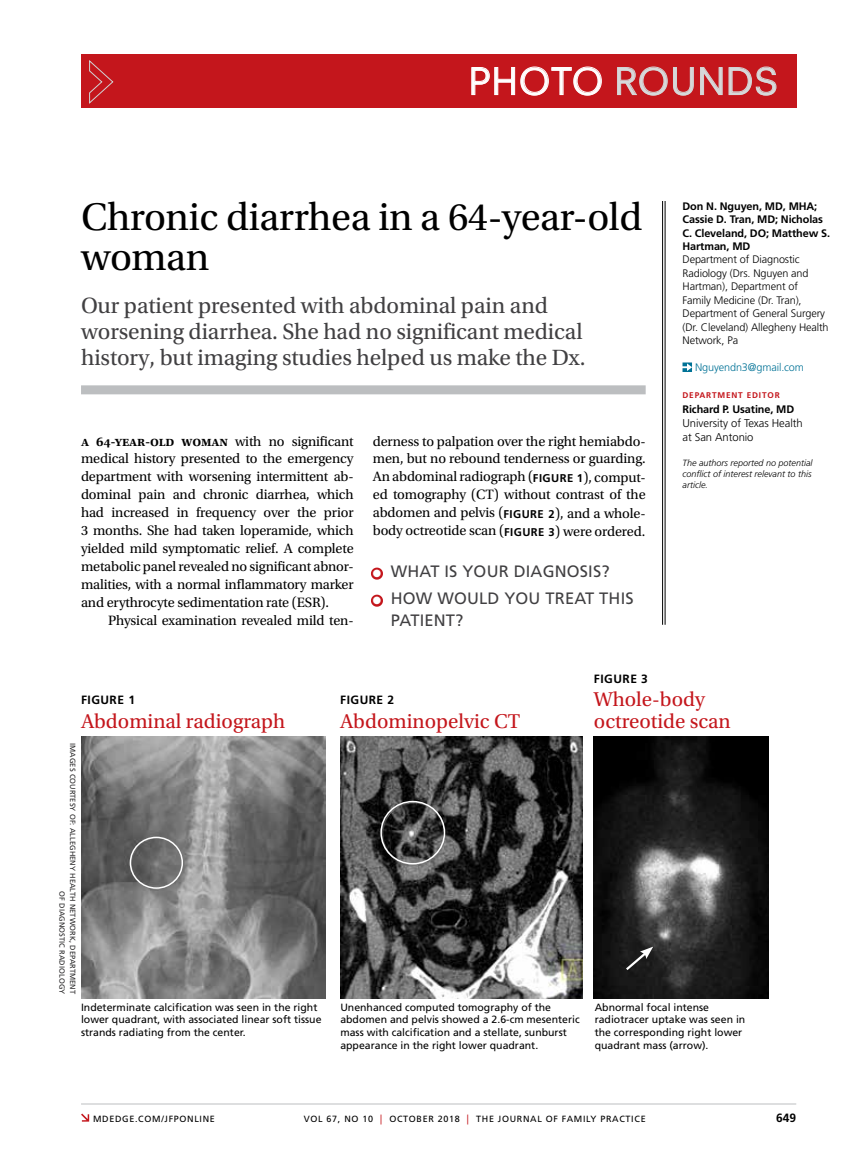
<style>
.page{position:relative;width:851px;height:1161px;background:#fff}
.page>*{position:absolute;margin:0;border:0;box-sizing:border-box;transform-origin:0 0}
.t1{font:40.5px/40.5px "Utopia Std";letter-spacing:-.01em;color:#000}
.t2{font:36px "Neuzeit SLT Std";letter-spacing:.025em;color:#d7d9da}
.t3{font:23.25px/26.2px "Utopia Std";letter-spacing:-.005em;color:#414042}
.t4{font:21px/22.5px "Utopia Std";color:#c4161c}
.t5{font:16.5px/21.6px "Frutiger LT Std";letter-spacing:.01em;color:#414042}
.t6{font:14.25px/18px "Utopia Std";letter-spacing:-.01em;color:#000;text-align:justify}
.t7{font:700 12px "Frutiger LT Std";letter-spacing:.04em;color:#000}
.t8{font:300 11.25px/13.5px "Frutiger LT Std";letter-spacing:-.005em;color:#000}
.t9{font:300 10.8px/13.5px "Frutiger LT Std";letter-spacing:-.01em;color:#000}
.t10{font:700 10.8px/13.5px "Frutiger LT Std";letter-spacing:-.01em;color:#000}
.t11{font:300 10.8px "Frutiger LT Std";letter-spacing:-.01em;color:#007296}
.t12{font:10.5px/12.8px "Frutiger LT Std";color:#000}
.t13{font:9px "Frutiger LT Std";letter-spacing:.075em;color:#000}
.t14{font:italic 300 9px/11.2px "Frutiger LT Std";color:#000;text-align:justify}
.t15{font:700 8.25px "Frutiger LT Std";letter-spacing:.1em;color:#c4161c}
.t16{font:7.5px/10.5px "Frutiger LT Std";letter-spacing:.01em;color:#292829;text-align:right}
.s1{color:#fff}
.s2{font-weight:600}
.s3{font-family:"Frutiger LT Std";font-weight:700;font-size:11.25px}
.s4{font-size:9.9px;color:#c4161c}
</style>
<div class="page">
<svg style="left:81px;top:1114px;width:8px;height:8px"></svg>
<hr style="left:81px;top:1104px;width:715px;height:1px;background:#bcbec0">
<div style="left:81px;top:54px;width:715px;height:54px;background:#c4161c"></div>
<svg style="left:89px;top:60px;width:25px;height:44px"></svg>
<svg style="left:471px;top:67px;width:130px;height:28px"></svg>
<svg style="left:617px;top:67px;width:50px;height:28px"></svg>
<svg style="left:673px;top:67px;width:20px;height:28px"></svg>
<svg style="left:700px;top:67px;width:22px;height:28px"></svg>
<svg style="left:728px;top:67px;width:48px;height:28px"></svg>
<div style="left:81px;top:385px;width:564px;height:9px;background:#bcbec0"></div>
<svg style="left:682px;top:362px;width:10px;height:10px"></svg>
<hr style="left:664px;top:201px;width:1px;height:424px;background:#000">
<hr style="left:662px;top:201px;width:1px;height:424px;background:#000">
<svg style="left:371px;top:567px;width:12px;height:13px"></svg>
<svg style="left:371px;top:594px;width:12px;height:13px"></svg>
<img style="left:81px;top:736px;width:244px;height:262px">
<img style="left:340px;top:736px;width:242px;height:262px">
<img style="left:594px;top:736px;width:175px;height:262px">
<div style="left:130px;top:837px;width:53px;height:52px;border:2px solid #fff;border-radius:50%"></div>
<div style="left:380px;top:801px;width:65px;height:64px;border:2px solid #fff;border-radius:50%"></div>
<svg style="left:623px;top:947px;width:30px;height:25px"></svg>
<h2 class="t2" style="left:469px;top:59px;width:311px"><span class="s1">PHOTO</span> ROUNDS</h2>
<h1 class="t1" style="left:81px;top:197px;width:563px">Chronic diarrhea in a 64-year-old woman</h1>
<h3 class="t3" style="left:81px;top:293px;width:506px">Our patient presented with abdominal pain and worsening diarrhea. She had no significant medical history, but imaging studies helped us make the Dx.</h3>
<p class="t6" style="left:81px;top:432px;width:274px"><span class="s2">a 64-year-old woman</span> with no significant medical history presented to the emergency department with worsening intermittent ab&shy;dominal pain and chronic diarrhea, which had increased in frequency over the prior 3 months. She had taken loperamide, which yielded mild symptomatic relief. A complete metabolic panel revealed no significant abnor&shy;malities, with a normal inflammatory marker and erythrocyte sedimentation rate (ESR).</p>
<p class="t6" style="left:108px;top:612px;width:247px">Physical examination revealed mild ten-</p>
<p class="t6" style="left:373px;top:432px;width:274px">derness to palpation over the right hemiabdo&shy;men, but no rebound tenderness or guarding.<br>An abdominal radiograph (<span class="s3">FIGURE 1</span>), comput&shy;ed tomography (CT) without contrast of the abdomen and pelvis (<span class="s3">FIGURE 2</span>), and a whole&shy;body octreotide scan (<span class="s3">FIGURE 3</span>) were ordered.</p>
<p class="t5" style="left:373px;top:561px;width:238px"><span class="s1">●</span> WHAT IS YOUR DIAGNOSIS?</p>
<p class="t5" style="left:391px;top:588px;width:244px;text-indent:-18px"><span class="s1">●</span> HOW WOULD YOU TREAT THIS<br>PATIENT?</p>
<p class="t10" style="left:682px;top:200px;width:149px">Don N. Nguyen, MD, MHA;<br>Cassie D. Tran, MD; Nicholas<br>C. Cleveland, DO; Matthew S.<br>Hartman, MD</p>
<p class="t9" style="left:682px;top:253px;width:148px">Department of Diagnostic<br>Radiology (Drs. Nguyen and<br>Hartman), Department of<br>Family Medicine (Dr. Tran),<br>Department of General Surgery (Dr. Cleveland) Allegheny Health<br>Network, Pa</p>
<p class="t11" style="left:695px;top:361px;width:110px">Nguyendn3@gmail.com</p>
<p class="t15" style="left:682px;top:391px;width:99px">DEPARTMENT EDITOR</p>
<p class="t10" style="left:682px;top:402px;width:113px">Richard P. Usatine, MD</p>
<p class="t8" style="left:682px;top:417px;width:122px">University of Texas Health at San Antonio</p>
<p class="t14" style="left:682px;top:457px;width:132px">The authors reported no potential conflict of interest relevant to this article.</p>
<p class="t7" style="left:81px;top:693px;width:56px">FIGURE 1</p>
<h3 class="t4" style="left:81px;top:710px;width:206px">Abdominal radiograph</h3>
<p class="t16" style="left:78px;top:743px;width:253px;rotate:90deg">IMAGES COURTESY OF: ALLEGHENY HEALTH NETWORK, DEPARTMENT<br>OF DIAGNOSTIC RADIOLOGY</p>
<p class="t12" style="left:81px;top:1001px;width:242px">Indeterminate calcification was seen in the right lower quadrant, with associated linear soft tissue strands radiating from the center.</p>
<p class="t7" style="left:340px;top:693px;width:56px">FIGURE 2</p>
<h3 class="t4" style="left:340px;top:711px;width:181px">Abdominopelvic CT</h3>
<p class="t7" style="left:594px;top:672px;width:56px">FIGURE 3</p>
<h3 class="t4" style="left:594px;top:688px;width:138px">Whole-body octreotide scan</h3>
<p class="t12" style="left:340px;top:1001px;width:241px">Unenhanced computed tomography of the abdomen and pelvis showed a 2.6-cm mesenteric mass with calcification and a stellate, sunburst appearance in the right lower quadrant.</p>
<p class="t12" style="left:594px;top:1001px;width:152px">Abnormal focal intense radiotracer uptake was seen in the corresponding right lower quadrant mass (arrow).</p>
<p class="t13" style="left:93px;top:1113px;width:123px">MDEDGE.COM/JFPONLINE</p>
<p class="t7" style="left:776px;top:1111px;width:22px">649</p>
<p class="t13" style="left:304px;top:1113px;width:343px">VOL 67, NO 10 <span class="s4">|</span> OCTOBER 2018 <span class="s4">|</span> THE JOURNAL OF FAMILY PRACTICE</p>
</div>
